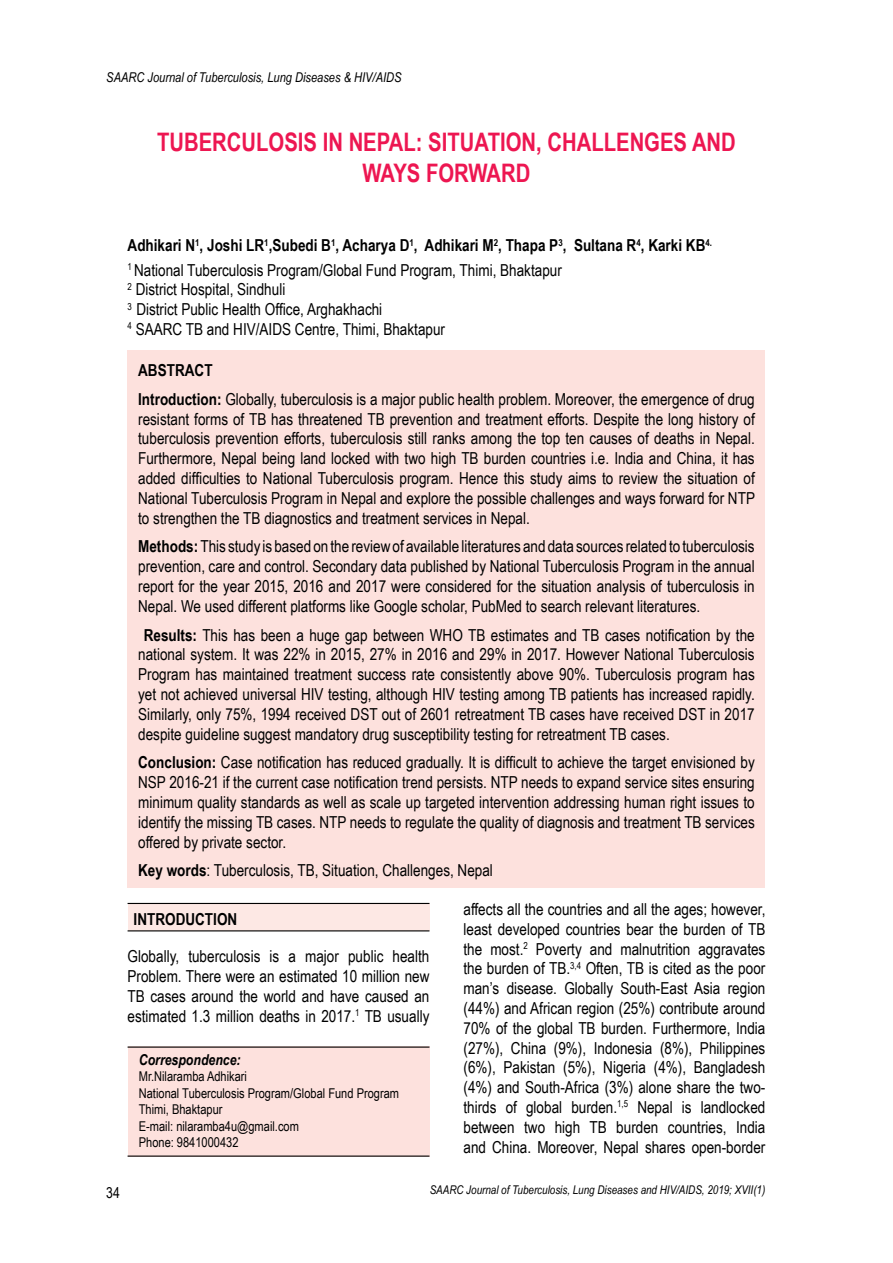
<style>
.page{position:relative;width:893px;height:1263px;background:#fff}
.page>*{position:absolute;margin:0;border:0;box-sizing:border-box;transform-origin:0 0}
.t1{font:700 25.5px "Arial Narrow";color:#ed1651}
.t2{font:16.5px/19.8px "Arial Narrow";color:#000;text-align:justify}
.t3{font:700 16.5px/24px "Arial Narrow";color:#000}
.t4{font:italic 700 15px "Arial Narrow";color:#000}
.t5{font:15px "Arial Narrow";color:#000}
.t6{font:13.5px/16.5px "Arial Narrow";color:#000}
.t7{font:italic 13.5px "Arial Narrow";color:#000}
.t8{font:italic 12px "Arial Narrow";color:#000}
.s1{font-weight:400}
.s2{font-weight:700}
</style>
<div class="page">
<div style="left:128px;top:1046px;width:301px;height:111px;background:#fde1dd"></div>
<div style="left:128px;top:350px;width:637px;height:537px;background:#fde1dd"></div>
<hr style="left:128px;top:1046px;width:301px;height:2px;background:#000">
<hr style="left:128px;top:1155px;width:301px;height:2px;background:#000">
<div style="left:128px;top:903px;width:301px;height:28px;background:#fde8e4"></div>
<hr style="left:128px;top:903px;width:301px;height:1px;background:#000">
<hr style="left:128px;top:930px;width:301px;height:1px;background:#000">
<p class="t7" style="left:106px;top:67px;width:297px">SAARC Journal of Tuberculosis, Lung Diseases &amp; HIV/AIDS</p>
<h1 class="t1" style="left:157px;top:123px;width:27px">Tuberculosis</h1>
<h1 class="t1" style="left:323px;top:123px;width:55px">in Nepal</h1>
<h1 class="t1" style="left:416px;top:123px;width:39px">: Situation</h1>
<h1 class="t1" style="left:536px;top:123px;width:41px">, Challenges</h1>
<h1 class="t1" style="left:692px;top:123px;width:16px">and</h1>
<h1 class="t1" style="left:363px;top:154px;width:32px">Ways</h1>
<h1 class="t1" style="left:426px;top:154px;width:29px">Forward</h1>
<p class="t3" style="left:128px;top:233px;width:586px">Adhikari N<sup>1</sup>, Joshi LR<sup>1</sup>,Subedi B<sup>1</sup>, Acharya D<sup>1</sup>, Adhikari M<sup>2</sup>, Thapa P<sup>3</sup>, Sultana R<sup>4</sup>, Karki KB<sup>4.<br></sup><sup>1</sup> <span class="s1">National Tuberculosis Program/Global Fund Program, Thimi, Bhaktapur</span></p>
<p class="t2" style="left:128px;top:279px;width:319px;text-align:left"><sup>2</sup> District Hospital, Sindhuli<br><sup>3</sup> District Public Health Office, Arghakhachi<br><sup>4</sup> SAARC TB and HIV/AIDS Centre, Thimi, Bhaktapur</p>
<p class="t2" style="left:138px;top:355px;width:618px;line-height:28.8px"><span class="s2">ABSTRACT<br>Introduction:</span> Globally, tuberculosis is a major public health problem. Moreover, the emergence of drug</p>
<p class="t2" style="left:138px;top:408px;width:618px">resistant forms of TB has threatened TB prevention and treatment efforts. Despite the long history of tuberculosis prevention efforts, tuberculosis still ranks among the top ten causes of deaths in Nepal.<br>Furthermore, Nepal being land locked with two high TB burden countries i.e. India and China, it has added difficulties to National Tuberculosis program. Hence this study aims to review the situation of National Tuberculosis Program in Nepal and explore the possible challenges and ways forward for NTP to strengthen the TB diagnostics and treatment services in Nepal.</p>
<p class="t2" style="left:138px;top:536px;width:618px"><span class="s2">Methods:</span> This study is based on the review of available literatures and data sources related to tuberculosis prevention, care and control. Secondary data published by National Tuberculosis Program in the annual report for the year 2015, 2016 and 2017 were considered for the situation analysis of tuberculosis in Nepal. We used different platforms like Google scholar, PubMed to search relevant literatures.</p>
<p class="t2" style="left:138px;top:624px;width:618px;text-indent:6px"><span class="s2">Results:</span> This has been a huge gap between WHO TB estimates and TB cases notification by the national system. It was 22% in 2015, 27% in 2016 and 29% in 2017. However National Tuberculosis Program has maintained treatment success rate consistently above 90%. Tuberculosis program has yet not achieved universal HIV testing, although HIV testing among TB patients has increased rapidly.<br>Similarly, only 75%, 1994 received DST out of 2601 retreatment TB cases have received DST in 2017 despite guideline suggest mandatory drug susceptibility testing for retreatment TB cases.</p>
<p class="t2" style="left:138px;top:752px;width:618px"><span class="s2">Conclusion:</span> Case notification has reduced gradually. It is difficult to achieve the target envisioned by NSP 2016-21 if the current case notification trend persists. NTP needs to expand service sites ensuring minimum quality standards as well as scale up targeted intervention addressing human right issues to identify the missing TB cases. NTP needs to regulate the quality of diagnosis and treatment TB services offered by private sector.</p>
<p class="t2" style="left:138px;top:860px;width:356px"><span class="s2">Key words</span>: Tuberculosis, TB, Situation, Challenges, Nepal</p>
<p class="t3" style="left:134px;top:906px;width:105px">INTRODUCTION</p>
<p class="t2" style="left:128px;top:946px;width:303px">Globally, tuberculosis is a major public health Problem. There were an estimated 10 million new TB cases around the world and have caused an estimated 1.3 million deaths in 2017.<sup>1</sup> TB usually</p>
<p class="t4" style="left:139px;top:1048px;width:103px">Correspondence:</p>
<p class="t6" style="left:139px;top:1068px;width:262px">Mr.Nilaramba Adhikari<br>National Tuberculosis Program/Global Fund Program<br>Thimi, Bhaktapur<br>E-mail: nilaramba4u@gmail.com<br>Phone: 9841000432</p>
<p class="t2" style="left:463px;top:898px;width:303px">affects all the countries and all the ages; however, least developed countries bear the burden of TB the most.<sup>2</sup> Poverty and malnutrition aggravates the burden of TB.<sup>3,4</sup> Often, TB is cited as the poor man’s disease. Globally South-East Asia region (44%) and African region (25%) contribute around 70% of the global TB burden. Furthermore, India (27%), China (9%), Indonesia (8%), Philippines (6%), Pakistan (5%), Nigeria (4%), Bangladesh (4%) and South-Africa (3%) alone share the two&shy;thirds of global burden.<sup>1,5</sup> Nepal is landlocked between two high TB burden countries, India and China. Moreover, Nepal shares open-border</p>
<p class="t5" style="left:106px;top:1181px;width:15px">34</p>
<p class="t8" style="left:430px;top:1181px;width:337px">SAARC Journal of Tuberculosis, Lung Diseases and HIV/AIDS, 2019; XVII(1)</p>
</div>
